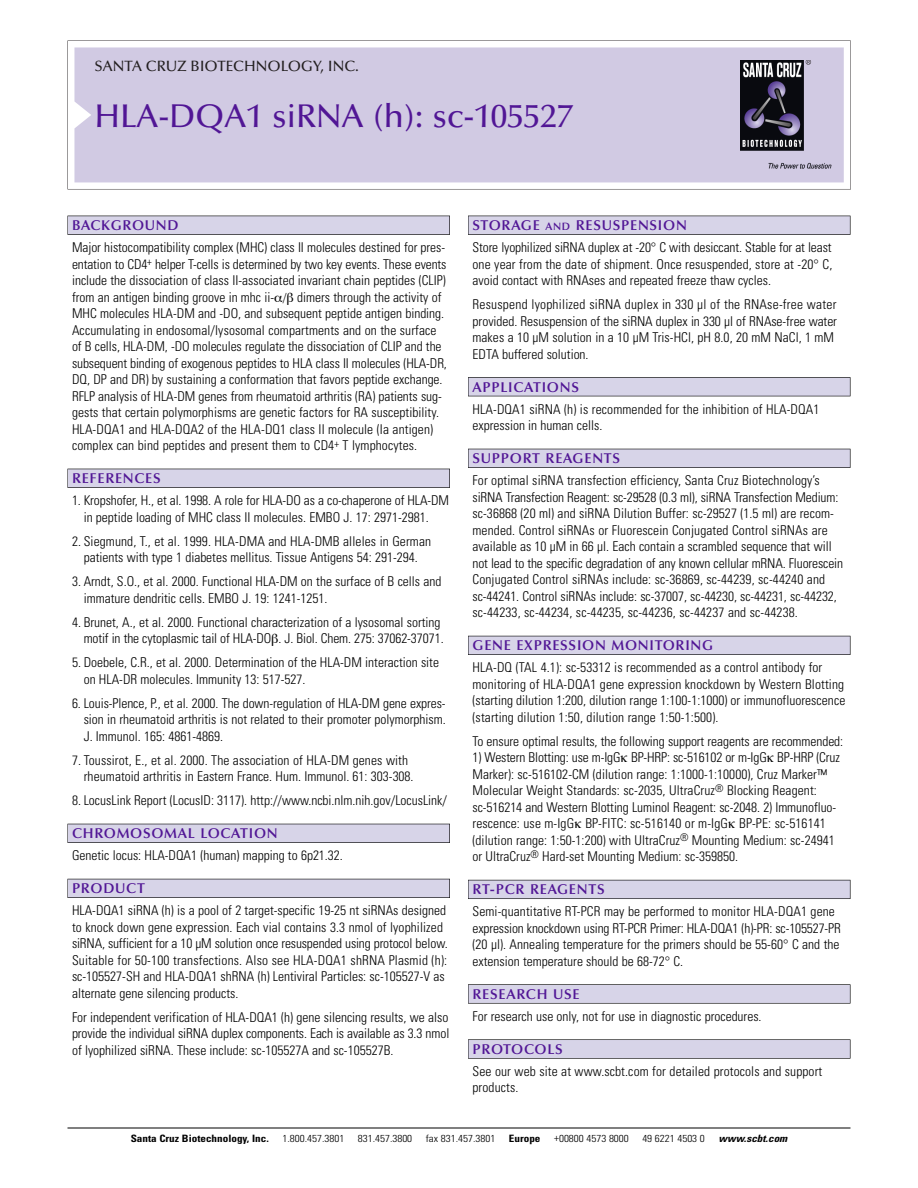
<style>
.page{position:relative;width:918px;height:1188px;background:#fff}
.page>*{position:absolute;margin:0;border:0;box-sizing:border-box;transform-origin:0 0}
.t1{font:500 33px "Optima";color:#511695}
.t2{font:500 15px "Optima";color:#231f20}
.t3{font:600 14.25px "Optima";letter-spacing:.05em;color:#511695}
.t4{font:300 condensed 13.5px/16.5px "Univers";color:#000}
.t5{font:300 condensed 10.2px "Univers";color:#000;scale:1.1 1}
.t6{font:700 condensed 10.2px "Univers";color:#000;scale:1.1 1}
.t7{font:italic 700 condensed 10.2px "Univers";color:#000;scale:1.1 1}
.s1{font-size:10.65px}
</style>
<div class="page">
<svg style="left:68px;top:40px;width:783px;height:149px"></svg>
<div style="left:74px;top:47px;width:770px;height:135px;background:#d1cae3"></div>
<img style="left:741px;top:60px;width:90px;height:108px">
<div style="left:68px;top:216px;width:382px;height:19px;background:#535256"></div>
<div style="left:68px;top:216px;width:381px;height:18px;background:#d7d4e8"></div>
<div style="left:68px;top:469px;width:382px;height:19px;background:#525156"></div>
<div style="left:68px;top:469px;width:381px;height:18px;background:#d7d4e8"></div>
<div style="left:68px;top:824px;width:382px;height:19px;background:#515057"></div>
<div style="left:68px;top:824px;width:381px;height:18px;background:#d7d4e8"></div>
<div style="left:68px;top:879px;width:382px;height:19px;background:#535259"></div>
<div style="left:68px;top:879px;width:381px;height:18px;background:#d7d4e8"></div>
<div style="left:468px;top:216px;width:382px;height:19px;background:#535256"></div>
<div style="left:468px;top:216px;width:382px;height:18px;background:#d7d4e8"></div>
<div style="left:468px;top:377px;width:382px;height:19px;background:#515155"></div>
<div style="left:468px;top:378px;width:382px;height:18px;background:#d7d4e8"></div>
<div style="left:468px;top:449px;width:382px;height:19px;background:#515057"></div>
<div style="left:468px;top:449px;width:382px;height:18px;background:#d7d4e8"></div>
<div style="left:468px;top:636px;width:382px;height:19px;background:#535259"></div>
<div style="left:468px;top:636px;width:382px;height:18px;background:#d7d4e8"></div>
<div style="left:468px;top:880px;width:382px;height:19px;background:#595860"></div>
<div style="left:468px;top:880px;width:382px;height:18px;background:#d7d4e8"></div>
<div style="left:468px;top:984px;width:382px;height:20px;background:#676767"></div>
<div style="left:468px;top:985px;width:382px;height:18px;background:#d7d4e8"></div>
<div style="left:468px;top:1039px;width:382px;height:20px;background:#666"></div>
<div style="left:468px;top:1040px;width:382px;height:18px;background:#d7d4e8"></div>
<hr style="left:68px;top:1128px;width:782px;height:1px;background:#000">
<p class="t2" style="left:94px;top:60px;width:266px">SANTA CRUZ BIOTECHNOLOGY, INC.</p>
<p class="t1" style="left:94px;top:102px;width:480px">HLA-DQA1 siRNA (h): sc-105527</p>
<p class="t3" style="left:72px;top:219px;width:108px">BACKGROUND</p>
<p class="t4" style="left:72px;top:240px;width:376px;text-align:justify">Major histocompatibility complex (MHC) class II molecules destined for pres&shy;entation to CD4<sup>+</sup> helper T-cells is determined by two key events. These events include the dissociation of class II-associated invariant chain peptides (CLIP) from an antigen binding groove in mhc ii-</p>
<p class="t4" style="left:72px;top:290px;width:376px;text-indent:225px">dimers through the activity of MHC molecules HLA-DM and -DO, and subsequent peptide antigen binding.<br>Accumulating in endosomal/lysosomal compartments and on the surface of B cells, HLA-DM, -DO molecules regulate the dissociation of CLIP and the subsequent binding of exogenous peptides to HLA class II molecules (HLA-DR, DQ, DP and DR) by sustaining a conformation that favors peptide exchange.<br>RFLP analysis of HLA-DM genes from rheumatoid arthritis (RA) patients sug&shy;gests that certain polymorphisms are genetic factors for RA susceptibility.<br>HLA-DQA1 and HLA-DQA2 of the HLA-DQ1 class II molecule (Ia antigen) complex can bind peptides and present them to CD4<sup>+</sup> T lymphocytes.</p>
<p class="t3" style="left:72px;top:472px;width:90px">REFERENCES</p>
<p class="t4" style="left:84px;top:493px;width:367px;text-indent:-12px">1. Kropshofer, H., et al. 1998. A role for HLA-DO as a co-chaperone of HLA-DM in peptide loading of MHC class II molecules. EMBO J. 17: 2971-2981.</p>
<p class="t4" style="left:72px;top:534px;width:361px;text-align:center">2. Siegmund, T., et al. 1999. HLA-DMA and HLA-DMB alleles in German patients with type 1 diabetes mellitus. Tissue Antigens 54: 291-294.</p>
<p class="t4" style="left:84px;top:574px;width:359px;text-indent:-12px">3. Arndt, S.O., et al. 2000. Functional HLA-DM on the surface of B cells and immature dendritic cells. EMBO J. 19: 1241-1251.</p>
<p class="t4" style="left:72px;top:615px;width:373px;text-align:right">4. Brunet, A., et al. 2000. Functional characterization of a lysosomal sorting motif in the cytoplasmic tail of HLA-DO . J. Biol. Chem. 275: 37062-37071.</p>
<p class="t4" style="left:84px;top:655px;width:357px;text-indent:-12px">5. Doebele, C.R., et al. 2000. Determination of the HLA-DM interaction site on HLA-DR molecules. Immunity 13: 517-527.</p>
<p class="t4" style="left:84px;top:696px;width:364px;text-align:justify;text-indent:-12px">6. Louis-Plence, P., et al. 2000. The down-regulation of HLA-DM gene expres&shy;sion in rheumatoid arthritis is not related to their promoter polymorphism.<br>J. Immunol. 165: 4861-4869.</p>
<p class="t4" style="left:84px;top:753px;width:331px;text-indent:-12px">7. Toussirot, E., et al. 2000. The association of HLA-DM genes with rheumatoid arthritis in Eastern France. Hum. Immunol. 61: 303-308.</p>
<p class="t4" style="left:72px;top:793px;width:377px">8. LocusLink Report (LocusID: 3117). http://www.ncbi.nlm.nih.gov/LocusLink/</p>
<p class="t3" style="left:72px;top:827px;width:207px">CHROMOSOMAL LOCATION</p>
<p class="t4" style="left:72px;top:849px;width:272px">Genetic locus: HLA-DQA1 (human) mapping to 6p21.32.</p>
<p class="t3" style="left:72px;top:882px;width:74px">PRODUCT</p>
<p class="t4" style="left:72px;top:904px;width:377px">HLA-DQA1 siRNA (h) is a pool of 2 target-specific 19-25 nt siRNAs designed to knock down gene expression. Each vial contains 3.3 nmol of lyophilized siRNA, sufficient for a 10 µM solution once resuspended using protocol below.<br>Suitable for 50-100 transfections. Also see HLA-DQA1 shRNA Plasmid (h): sc-105527-SH and HLA-DQA1 shRNA (h) Lentiviral Particles: sc-105527-V as alternate gene silencing products.</p>
<p class="t4" style="left:72px;top:1010px;width:379px;text-align:justify">For independent verification of HLA-DQA1 (h) gene silencing results, we also provide the individual siRNA duplex components. Each is available as 3.3 nmol of lyophilized siRNA. These include: sc-105527A and sc-105527B.</p>
<p class="t3" style="left:473px;top:219px;width:216px">STORAGE <span class="s1">AND</span> RESUSPENSION</p>
<p class="t4" style="left:473px;top:240px;width:361px;text-align:justify">Store lyophilized siRNA duplex at -20° C with desiccant. Stable for at least one year from the date of shipment. Once resuspended, store at -20° C, avoid contact with RNAses and repeated freeze thaw cycles.</p>
<p class="t4" style="left:473px;top:297px;width:366px">Resuspend lyophilized siRNA duplex in 330 µl of the RNAse-free water provided. Resuspension of the siRNA duplex in 330 µl of RNAse-free water makes a 10 µM solution in a 10 µM Tris-HCl, pH 8.0, 20 mM NaCl, 1 mM EDTA buffered solution.</p>
<p class="t3" style="left:473px;top:381px;width:108px">APPLICATIONS</p>
<p class="t4" style="left:473px;top:402px;width:348px">HLA-DQA1 siRNA (h) is recommended for the inhibition of HLA-DQA1 expression in human cells.</p>
<p class="t3" style="left:473px;top:452px;width:149px">SUPPORT REAGENTS</p>
<p class="t4" style="left:473px;top:474px;width:372px">For optimal siRNA transfection efficiency, Santa Cruz Biotechnology’s siRNA Transfection Reagent: sc-29528 (0.3 ml), siRNA Transfection Medium: sc-36868 (20 ml) and siRNA Dilution Buffer: sc-29527 (1.5 ml) are recom&shy;mended. Control siRNAs or Fluorescein Conjugated Control siRNAs are available as 10 µM in 66 µl. Each contain a scrambled sequence that will not lead to the specific degradation of any known cellular mRNA. Fluorescein Conjugated Control siRNAs include: sc-36869, sc-44239, sc-44240 and sc-44241. Control siRNAs include: sc-37007, sc-44230, sc-44231, sc-44232, sc-44233, sc-44234, sc-44235, sc-44236, sc-44237 and sc-44238.</p>
<p class="t3" style="left:473px;top:639px;width:242px">GENE EXPRESSION MONITORING</p>
<p class="t4" style="left:473px;top:661px;width:374px">HLA-DQ (TAL 4.1): sc-53312 is recommended as a control antibody for monitoring of HLA-DQA1 gene expression knockdown by Western Blotting (starting dilution 1:200, dilution range 1:100-1:1000) or immunofluorescence (starting dilution 1:50, dilution range 1:50-1:500).</p>
<p class="t4" style="left:473px;top:734px;width:372px">To ensure optimal results, the following support reagents are recommended:</p>
<p class="t4" style="left:473px;top:751px;width:369px">1) Western Blotting: use m-IgG BP-HRP: sc-516102 or m-IgG BP-HRP (Cruz Marker): sc-516102-CM (dilution range: 1:1000-1:10000), Cruz Marker™ Molecular Weight Standards: sc-2035, UltraCruz<sup>®</sup> Blocking Reagent: sc-516214 and Western Blotting Luminol Reagent: sc-2048. 2) Immunofluo&shy;rescence: use m-IgG BP-FITC: sc-516140 or m-IgG BP-PE: sc-516141 (dilution range: 1:50-1:200) with UltraCruz<sup>®</sup> Mounting Medium: sc-24941 or UltraCruz<sup>®</sup> Hard-set Mounting Medium: sc-359850.</p>
<p class="t3" style="left:473px;top:883px;width:134px">RT-PCR REAGENTS</p>
<p class="t4" style="left:473px;top:905px;width:370px">Semi-quantitative RT-PCR may be performed to monitor HLA-DQA1 gene expression knockdown using RT-PCR Primer: HLA-DQA1 (h)-PR: sc-105527-PR (20 µl). Annealing temperature for the primers should be 55-60° C and the extension temperature should be 68-72° C.</p>
<p class="t3" style="left:473px;top:988px;width:109px">RESEARCH USE</p>
<p class="t4" style="left:473px;top:1009px;width:291px">For research use only, not for use in diagnostic procedures.</p>
<p class="t3" style="left:473px;top:1043px;width:92px">PROTOCOLS</p>
<p class="t4" style="left:473px;top:1064px;width:351px">See our web site at www.scbt.com for detailed protocols and support products.</p>
<p class="t6" style="left:131px;top:1135px;width:127px">Santa Cruz Biotechnology, Inc.</p>
<p class="t5" style="left:282px;top:1135px;width:58px">1.800.457.3801</p>
<p class="t5" style="left:358px;top:1135px;width:51px">831.457.3800</p>
<p class="t5" style="left:426px;top:1135px;width:65px">fax 831.457.3801</p>
<p class="t6" style="left:509px;top:1135px;width:30px">Europe</p>
<p class="t5" style="left:554px;top:1135px;width:69px">+00800 4573 8000</p>
<p class="t5" style="left:642px;top:1135px;width:58px">49 6221 4503 0</p>
<p class="t7" style="left:719px;top:1135px;width:66px">www.scbt.com</p>
</div>
